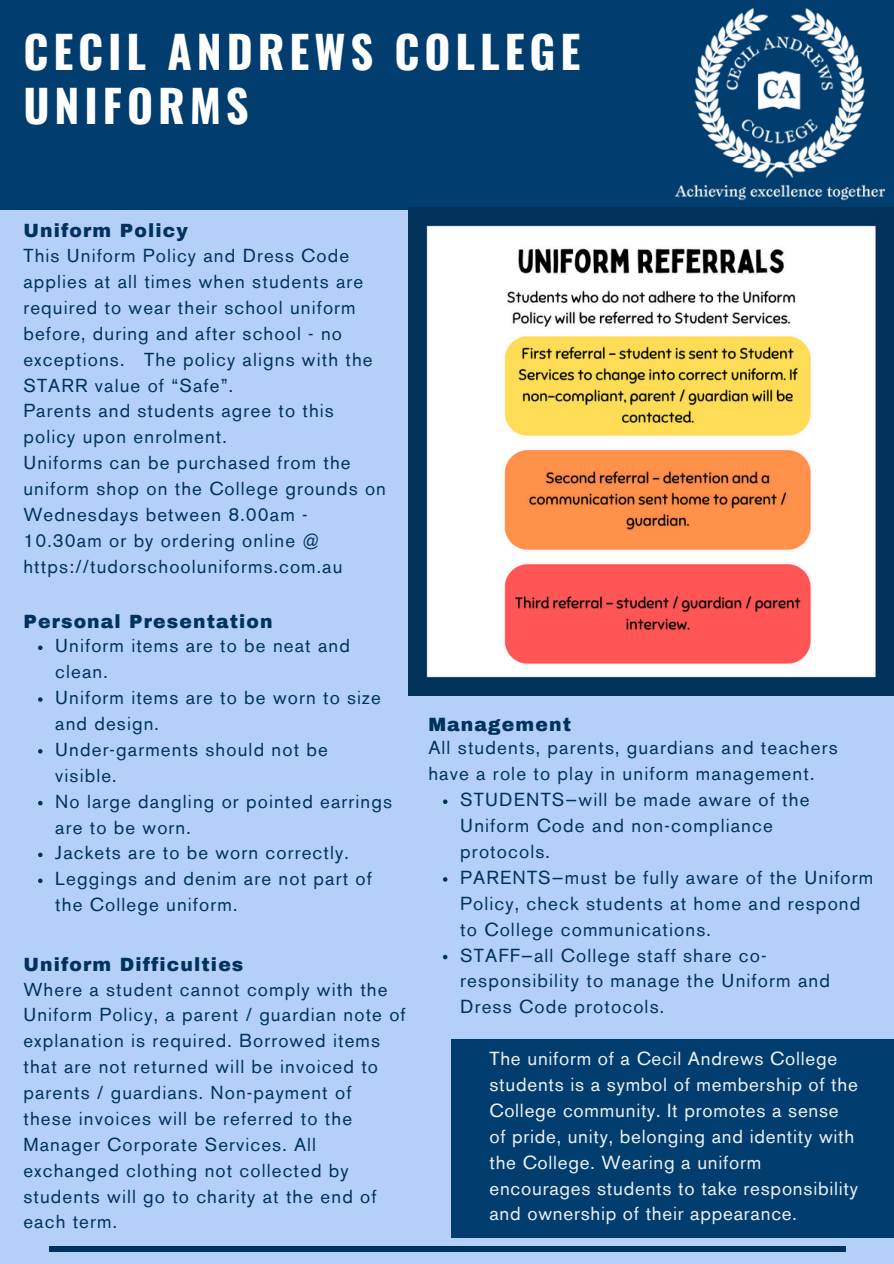
<style>
.page{position:relative;width:894px;height:1264px;background:#fff}
.page>*{position:absolute;margin:0;border:0;box-sizing:border-box;transform-origin:0 0}
.t1{font:700 44.55px/54.3px "Oswald";letter-spacing:.11em;color:#fff}
.t2{font:18.9px/25.8px "Akzidenz Grotesk BE";letter-spacing:.04em;color:#fff}
.t3{font:18.75px/25.8px "Akzidenz Grotesk BE";letter-spacing:.06em;color:#00325e}
.t4{font:900 18.75px "Archivo";letter-spacing:.06em;color:#00325e}
</style>
<div class="page">
<div style="left:0;top:0;width:893px;height:1263px;background:#b5d0f8"></div>
<div style="left:0;top:0;width:893px;height:209px;background:#013d6e"></div>
<div style="left:49px;top:1245px;width:795px;height:6px;background:#00325e"></div>
<div style="left:451px;top:1039px;width:442px;height:198px;background:#013d6e"></div>
<img style="left:675px;top:8px;width:209px;height:193px">
<img style="left:408px;top:208px;width:485px;height:487px">
<svg style="left:443px;top:799px;width:4px;height:5px"></svg>
<svg style="left:443px;top:877px;width:4px;height:4px"></svg>
<svg style="left:443px;top:954px;width:4px;height:5px"></svg>
<svg style="left:38px;top:645px;width:5px;height:5px"></svg>
<svg style="left:38px;top:697px;width:5px;height:4px"></svg>
<svg style="left:38px;top:749px;width:5px;height:4px"></svg>
<svg style="left:38px;top:800px;width:5px;height:5px"></svg>
<svg style="left:38px;top:852px;width:5px;height:5px"></svg>
<svg style="left:38px;top:878px;width:5px;height:5px"></svg>
<p class="t1" style="left:23px;top:23px;width:558px">CECIL ANDREWS COLLEGE<br>UNIFORMS</p>
<p class="t4" style="left:23px;top:221px;width:166px">Uniform Policy</p>
<p class="t3" style="left:23px;top:245px;width:350px">This Uniform Policy and Dress Code applies at all times when students are required to wear their school uniform before, during and after school - no exceptions. The policy aligns with the STARR value of “Safe”.</p>
<p class="t3" style="left:23px;top:400px;width:312px">Parents and students agree to this policy upon enrolment.</p>
<p class="t3" style="left:23px;top:452px;width:364px">Uniforms can be purchased from the uniform shop on the College grounds on Wednesdays between 8.00am - 10.30am or by ordering online @ https://tudorschooluniforms.com.au</p>
<p class="t4" style="left:23px;top:611px;width:250px">Personal Presentation</p>
<p class="t3" style="left:55px;top:635px;width:296px">Uniform items are to be neat and clean.</p>
<p class="t3" style="left:55px;top:686px;width:327px">Uniform items are to be worn to size and design.</p>
<p class="t3" style="left:55px;top:738px;width:274px">Under-garments should not be visible.</p>
<p class="t3" style="left:55px;top:790px;width:338px">No large dangling or pointed earrings are to be worn.</p>
<p class="t3" style="left:55px;top:842px;width:295px">Jackets are to be worn correctly.</p>
<p class="t3" style="left:55px;top:867px;width:318px">Leggings and denim are not part of the College uniform.</p>
<p class="t4" style="left:23px;top:954px;width:221px">Uniform Difficulties</p>
<p class="t3" style="left:23px;top:978px;width:383px">Where a student cannot comply with the Uniform Policy, a parent / guardian note of explanation is required. Borrowed items that are not returned will be invoiced to parents / guardians. Non-payment of<br>these invoices will be referred to the Manager Corporate Services. All exchanged clothing not collected by students will go to charity at the end of each term.</p>
<p class="t4" style="left:428px;top:714px;width:144px">Management</p>
<p class="t3" style="left:428px;top:737px;width:411px">All students, parents, guardians and teachers have a role to play in uniform management.</p>
<p class="t3" style="left:460px;top:788px;width:350px">STUDENTS—will be made aware of the<br>Uniform Code and non-compliance protocols.</p>
<p class="t3" style="left:460px;top:866px;width:414px">PARENTS—must be fully aware of the Uniform<br>Policy, check students at home and respond to College communications.</p>
<p class="t3" style="left:460px;top:944px;width:371px">STAFF—all College staff share co&shy;responsibility to manage the Uniform and<br>Dress Code protocols.</p>
<p class="t2" style="left:489px;top:1047px;width:370px">The uniform of a Cecil Andrews College students is a symbol of membership of the College community. It promotes a sense of pride, unity, belonging and identity with the College. Wearing a uniform encourages students to take responsibility and ownership of their appearance.</p>
</div>
